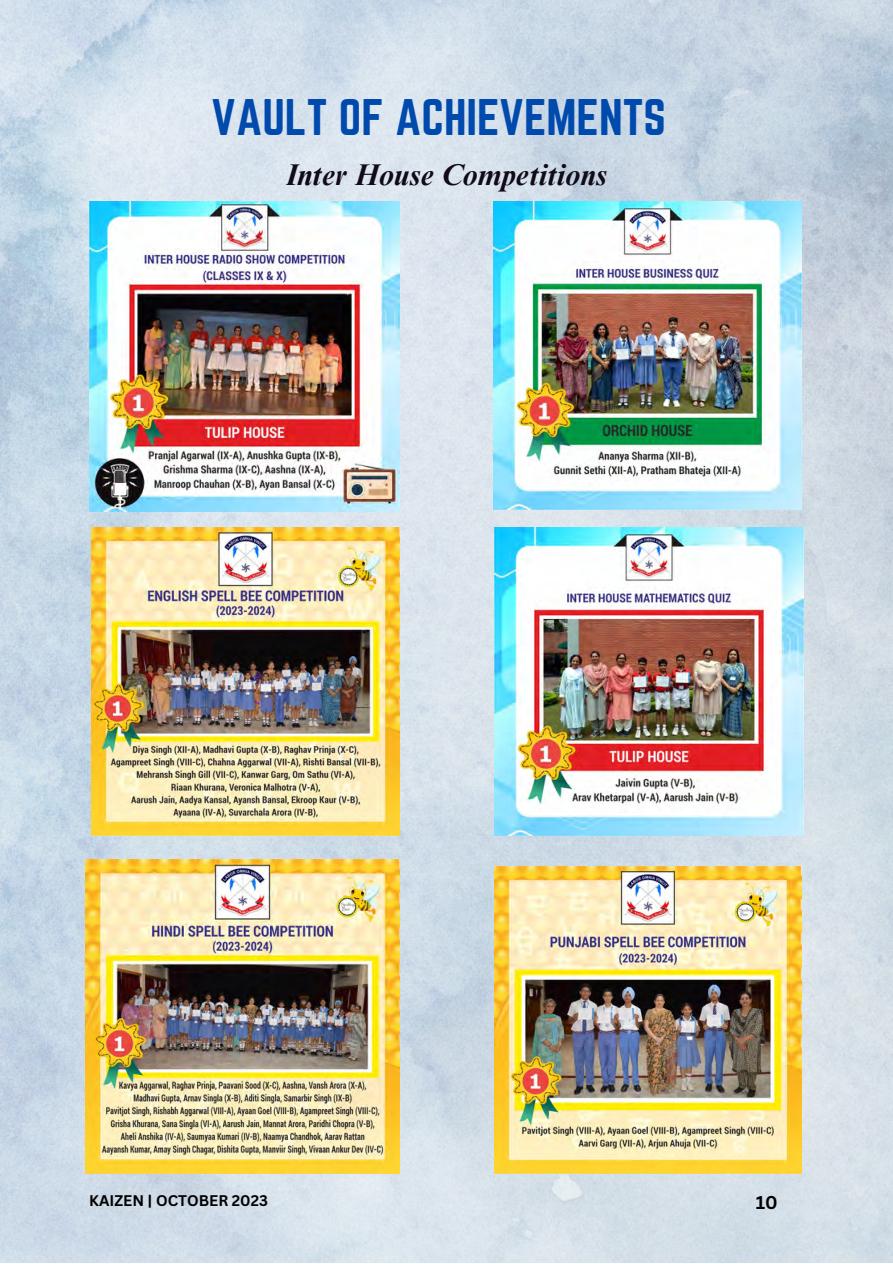
<style>
.page{position:relative;width:893px;height:1264px;background:#fff}
.page>*{position:absolute;margin:0;border:0;box-sizing:border-box;transform-origin:0 0}
.t1{font:45px "Norwester";color:#004aad}
.t2{font:italic 700 30px "Times NRMT Pro";color:#100b17}
.t3{font:700 18px "Canva Sans";color:#000}
.t4{font:700 15px "Canva Sans";color:#000}
</style>
<div class="page">
<img style="left:0;top:0;width:892px;height:1262px">
<img style="left:89px;top:201px;width:310px;height:310px">
<img style="left:493px;top:201px;width:308px;height:308px">
<img style="left:494px;top:527px;width:309px;height:308px">
<img style="left:91px;top:527px;width:308px;height:308px">
<img style="left:494px;top:866px;width:307px;height:307px">
<img style="left:86px;top:859px;width:313px;height:314px">
<p class="t1" style="left:212px;top:90px;width:456px">VAULT OF ACHIEVEMENTS</p>
<p class="t2" style="left:286px;top:163px;width:322px">Inter House Competitions</p>
<p class="t4" style="left:89px;top:1189px;width:180px">KAIZEN | OCTOBER 2023</p>
<p class="t3" style="left:755px;top:1189px;width:23px">10</p>
</div>
